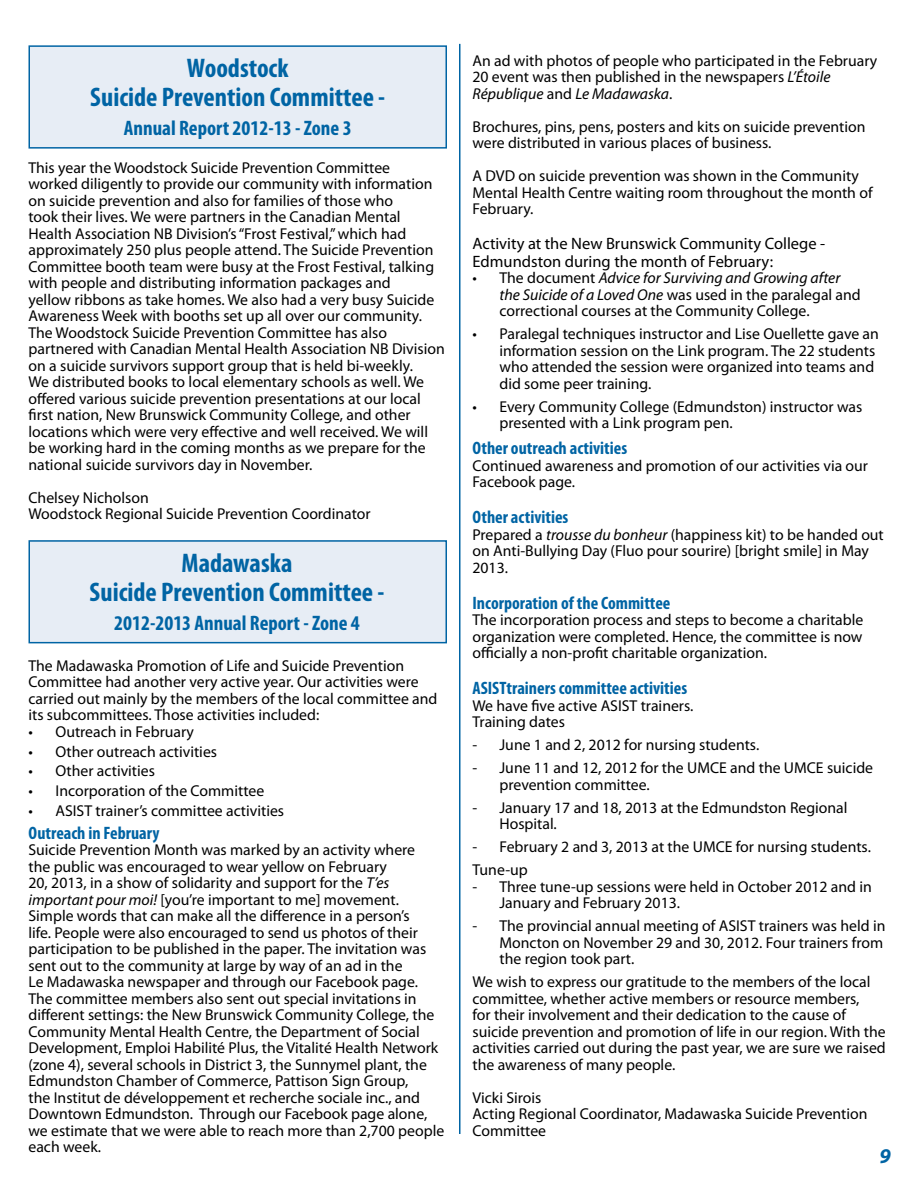
<style>
.page{position:relative;width:918px;height:1188px;background:#fff}
.page>*{position:absolute;margin:0;border:0;box-sizing:border-box;transform-origin:0 0}
.t1{font:700 condensed 27px/28.5px "Myriad Pro";color:#0064a4;text-align:center}
.t2{font:700 condensed 21px "Myriad Pro";color:#0064a4}
.t3{font:italic 700 21px "Myriad Pro";color:#0064a4}
.t4{font:700 condensed 18px "Myriad Pro";color:#0064a4}
.t5{font:16.5px/18px "Myriad Pro";color:#000}
.t6{font:15.75px/16.5px "Myriad Pro";color:#000}
.s1{font-style:italic}
</style>
<div class="page">
<hr style="left:459px;top:44px;width:1px;height:1090px;background:#0064a4">
<div style="left:28px;top:45px;width:419px;height:104px;background:#e7edf5;border:2px solid #0064a4"></div>
<div style="left:28px;top:540px;width:419px;height:103px;background:#e7edf5;border:2px solid #0064a4"></div>
<h1 class="t1" style="left:90px;top:53px;width:297px">Woodstock<br>Suicide Prevention Committee -</h1>
<h2 class="t2" style="left:124px;top:115px;width:229px">Annual Report 2012-13 - Zone 3</h2>
<p class="t6" style="left:28px;top:159px;width:418px">This year the Woodstock Suicide Prevention Committee<br>worked diligently to provide our community with information on suicide prevention and also for families of those who<br>took their lives. We were partners in the Canadian Mental Health Association NB Division’s “Frost Festival,” which had approximately 250 plus people attend. The Suicide Prevention Committee booth team were busy at the Frost Festival, talking with people and distributing information packages and<br>yellow ribbons as take homes. We also had a very busy Suicide Awareness Week with booths set up all over our community.<br>The Woodstock Suicide Prevention Committee has also partnered with Canadian Mental Health Association NB Division on a suicide survivors support group that is held bi-weekly.<br>We distributed books to local elementary schools as well. We offered various suicide prevention presentations at our local first nation, New Brunswick Community College, and other locations which were very effective and well received. We will be working hard in the coming months as we prepare for the national suicide survivors day in November.</p>
<p class="t6" style="left:28px;top:489px;width:344px">Chelsey Nicholson<br>Woodstock Regional Suicide Prevention Coordinator</p>
<h1 class="t1" style="left:90px;top:549px;width:297px">Madawaska<br>Suicide Prevention Committee -</h1>
<h2 class="t2" style="left:114px;top:610px;width:247px">2012-2013 Annual Report - Zone 4</h2>
<p class="t6" style="left:28px;top:657px;width:410px">The Madawaska Promotion of Life and Suicide Prevention Committee had another very active year. Our activities were carried out mainly by the members of the local committee and its subcommittees. Those activities included:</p>
<p class="t6" style="left:28px;top:723px;width:167px">• Outreach in February</p>
<p class="t6" style="left:28px;top:743px;width:190px">• Other outreach activities</p>
<p class="t6" style="left:28px;top:763px;width:128px">• Other activities</p>
<p class="t6" style="left:28px;top:782px;width:237px">• Incorporation of the Committee</p>
<p class="t6" style="left:28px;top:802px;width:257px">• ASIST trainer’s committee activities</p>
<p class="t4" style="left:28px;top:821px;width:132px">Outreach in February</p>
<p class="t6" style="left:28px;top:841px;width:417px">Suicide Prevention Month was marked by an activity where<br>the public was encouraged to wear yellow on February<br>20, 2013, in a show of solidarity and support for the <span class="s1">T’es important pour moi!</span> [you’re important to me] movement.<br>Simple words that can make all the difference in a person’s<br>life. People were also encouraged to send us photos of their participation to be published in the paper. The invitation was sent out to the community at large by way of an ad in the<br>Le Madawaska newspaper and through our Facebook page.<br>The committee members also sent out special invitations in different settings: the New Brunswick Community College, the Community Mental Health Centre, the Department of Social Development, Emploi Habilité Plus, the Vitalité Health Network (zone 4), several schools in District 3, the Sunnymel plant, the Edmundston Chamber of Commerce, Pattison Sign Group,<br>the Institut de développement et recherche sociale inc., and Downtown Edmundston. Through our Facebook page alone, we estimate that we were able to reach more than 2,700 people each week.</p>
<p class="t6" style="left:472px;top:52px;width:406px">An ad with photos of people who participated in the February<br>20 event was then published in the newspapers <span class="s1">L’Étoile<br>République</span> and <span class="s1">Le Madawaska</span>.</p>
<p class="t6" style="left:472px;top:118px;width:395px">Brochures, pins, pens, posters and kits on suicide prevention were distributed in various places of business.</p>
<p class="t6" style="left:472px;top:168px;width:402px">A DVD on suicide prevention was shown in the Community<br>Mental Health Centre waiting room throughout the month of<br>February.</p>
<p class="t5" style="left:472px;top:234px;width:354px">Activity at the New Brunswick Community College -<br>Edmundston during the month of February:</p>
<p class="t6" style="left:499px;top:270px;width:363px;text-indent:-27px">• The document <span class="s1">Advice for Surviving and Growing after the Suicide of a Loved One</span> was used in the paralegal and correctional courses at the Community College.</p>
<p class="t6" style="left:499px;top:326px;width:381px;text-indent:-27px">• Paralegal techniques instructor and Lise Ouellette gave an information session on the Link program. The 22 students who attended the session were organized into teams and did some peer training.</p>
<p class="t6" style="left:499px;top:398px;width:364px;text-indent:-27px">• Every Community College (Edmundston) instructor was presented with a Link program pen.</p>
<p class="t4" style="left:472px;top:437px;width:156px">Other outreach activities</p>
<p class="t6" style="left:472px;top:457px;width:397px">Continued awareness and promotion of our activities via our<br>Facebook page.</p>
<p class="t4" style="left:472px;top:506px;width:97px">Other activities</p>
<p class="t6" style="left:472px;top:526px;width:413px">Prepared a <span class="s1">trousse du bonheur</span> (happiness kit) to be handed out on Anti-Bullying Day (Fluo pour sourire) [bright smile] in May<br>2013.</p>
<p class="t4" style="left:472px;top:592px;width:200px">Incorporation of the Committee</p>
<p class="t6" style="left:472px;top:611px;width:392px;text-align:justify">The incorporation process and steps to become a charitable organization were completed. Hence, the committee is now officially a non-profit charitable organization.</p>
<p class="t4" style="left:472px;top:677px;width:216px">ASISTtrainers committee activities</p>
<p class="t6" style="left:472px;top:697px;width:222px">We have five active ASIST trainers.<br>Training dates</p>
<p class="t6" style="left:472px;top:736px;width:288px">- June 1 and 2, 2012 for nursing students.</p>
<p class="t6" style="left:499px;top:759px;width:375px;text-indent:-27px">- June 11 and 12, 2012 for the UMCE and the UMCE suicide prevention committee.</p>
<p class="t6" style="left:499px;top:799px;width:350px;text-indent:-27px">- January 17 and 18, 2013 at the Edmundston Regional<br>Hospital.</p>
<p class="t6" style="left:472px;top:835px;width:400px;line-height:23px">- February 2 and 3, 2013 at the UMCE for nursing students.<br>Tune-up</p>
<p class="t6" style="left:499px;top:878px;width:374px;text-indent:-27px">- Three tune-up sessions were held in October 2012 and in<br>January and February 2013.</p>
<p class="t6" style="left:499px;top:917px;width:387px;text-indent:-27px">- The provincial annual meeting of ASIST trainers was held in<br>Moncton on November 29 and 30, 2012. Four trainers from the region took part.</p>
<p class="t6" style="left:472px;top:973px;width:415px">We wish to express our gratitude to the members of the local committee, whether active members or resource members,<br>for their involvement and their dedication to the cause of suicide prevention and promotion of life in our region. With the activities carried out during the past year, we are sure we raised the awareness of many people.</p>
<p class="t6" style="left:472px;top:1089px;width:397px">Vicki Sirois<br>Acting Regional Coordinator, Madawaska Suicide Prevention<br>Committee</p>
<h2 class="t3" style="left:880px;top:1143px;width:13px">9</h2>
</div>
